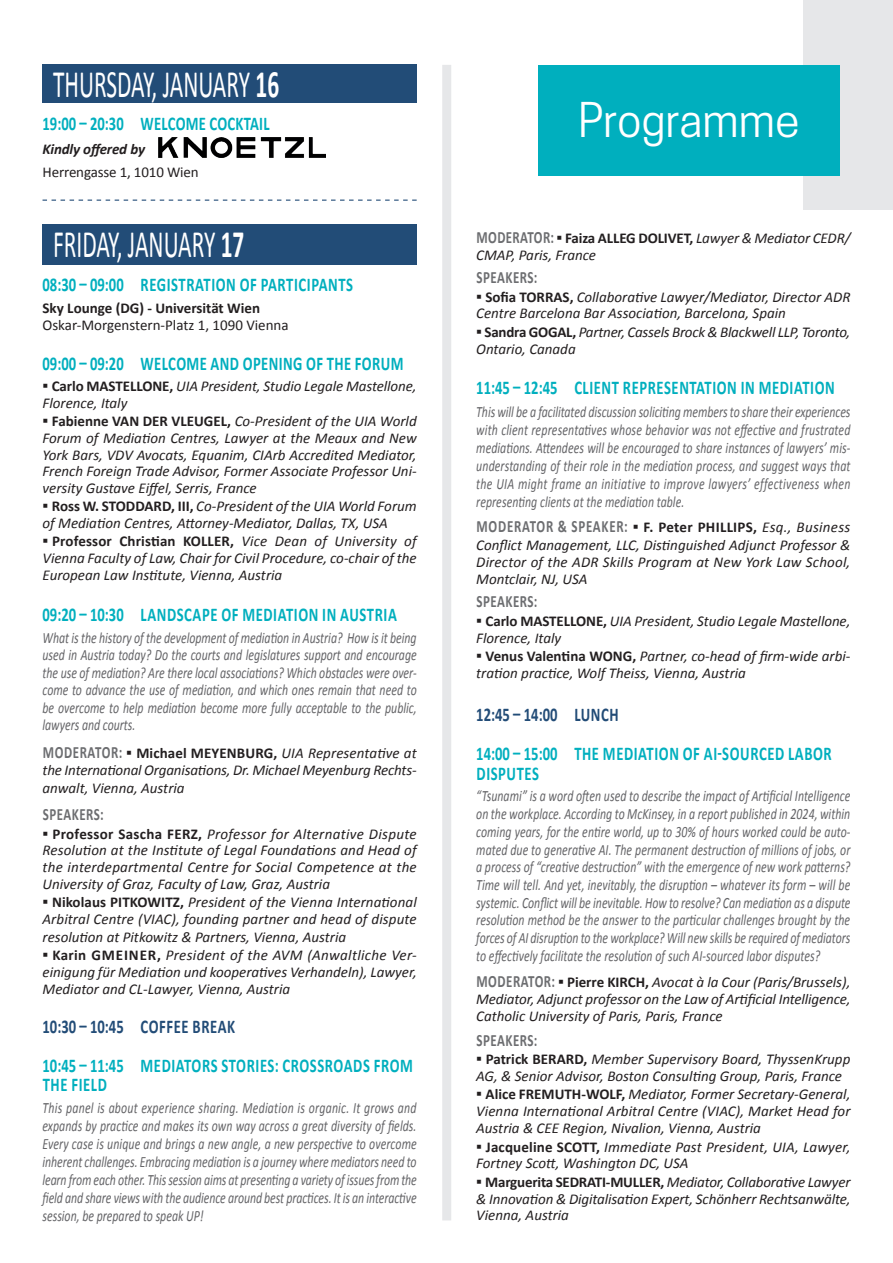
<style>
.page{position:relative;width:893px;height:1263px;background:#fff}
.page>*{position:absolute;margin:0;border:0;box-sizing:border-box;transform-origin:0 0}
.t1{font:45px "Cooper Hewitt";color:#fff}
.t2{font:39px "Calibri";color:#fff;scale:.6 1}
.t3{font:700 19.5px/19px "Calibri";letter-spacing:.04em;color:#00afbe;scale:.75 1}
.t4{font:700 19.5px "Calibri";letter-spacing:.02em;color:#00afbe;scale:.75 1}
.t5{font:700 19.5px "Calibri";letter-spacing:.03em;color:#224c77;scale:.75 1}
.t6{font:700 19.5px "Calibri";letter-spacing:.005em;color:#224c77;scale:.75 1}
.t7{font:700 17.25px "Calibri";letter-spacing:.06em;color:#6c6d70;scale:.75 1}
.t8{font:700 17.25px "Calibri";letter-spacing:.04em;color:#6c6d70;scale:.75 1}
.t9{font:italic 15.75px/18px "Calibri";color:#636366;text-align:justify;scale:.75 1}
.t10{font:italic 15px/16.8px "Calibri";color:#231f20;text-align:justify}
.t11{font:15px "Calibri";color:#231f20}
.t12{font:700 15px "Calibri";color:#231f20}
.t13{font:italic 700 15px "Calibri";letter-spacing:-.01em;color:#231f20}
.s1{font-weight:700}
.s2{font-family:"Cooper Hewitt";font-style:normal}
.s3{font-weight:700;font-style:normal}
.s4{font-weight:700;font-style:normal;font-size:17.25px;color:#6c6d70}
.s5{font-family:"Cooper Hewitt";font-weight:400;font-size:15px;color:#231f20}
.s6{font-size:15px;color:#231f20}
.s7{font-weight:400;font-style:italic;font-size:15px;color:#231f20}
</style>
<div class="page">
<div style="left:804px;top:0;width:89px;height:209px;background:#e6e7e9"></div>
<div style="left:538px;top:65px;width:302px;height:110px;background:#00afbe"></div>
<div style="left:442px;top:65px;width:9px;height:1155px;background:#e6e7e9"></div>
<div style="left:43px;top:65px;width:374px;height:38px;background:#224c77"></div>
<div style="left:43px;top:224px;width:374px;height:40px;background:#224c77"></div>
<svg style="left:43px;top:200px;width:374px;height:1px"></svg>
<img style="left:158px;top:137px;width:167px;height:21px">
<h2 class="t2" style="left:53px;top:60px;width:378px">THURSDAY, JANUARY <span class="s1">16</span></h2>
<h3 class="t4" style="left:43px;top:111px;width:304px">19:00 – 20:30 WELCOME COCKTAIL</h3>
<p class="t13" style="left:43px;top:139px;width:104px">Kindly offered by</p>
<p class="t11" style="left:43px;top:163px;width:158px">Herrengasse 1, 1010 Wien</p>
<h2 class="t2" style="left:53px;top:219px;width:320px">FRIDAY, JANUARY <span class="s1">17</span></h2>
<h3 class="t3" style="left:43px;top:274px;width:415px">08:30 – 09:00 REGISTRATION OF PARTICIPANTS</h3>
<p class="t12" style="left:43px;top:298px;width:219px">Sky Lounge (DG) - Universität Wien</p>
<p class="t11" style="left:43px;top:315px;width:248px">Oskar-Morgenstern-Platz 1, 1090 Vienna</p>
<h3 class="t3" style="left:43px;top:353px;width:483px">09:00 – 09:20 WELCOME AND OPENING OF THE FORUM</h3>
<p class="t10" style="left:43px;top:377px;width:376px"><span class="s2">•</span> <span class="s3">Carlo MASTELLONE,</span> UIA President, Studio Legale Mastellone,<br>Florence, Italy</p>
<p class="t10" style="left:43px;top:412px;width:376px"><span class="s2">•</span> <span class="s3">Fabienne VAN DER VLEUGEL,</span> Co-President of the UIA World Forum of Mediation Centres, Lawyer at the Meaux and New York Bars, VDV Avocats, Equanim, CIArb Accredited Mediator, French Foreign Trade Advisor, Former Associate Professor Uni&shy;versity Gustave Eiffel, Serris, France</p>
<p class="t10" style="left:43px;top:497px;width:376px"><span class="s2">•</span> <span class="s3">Ross W. STODDARD, III,</span> Co-President of the UIA World Forum of Mediation Centres, Attorney-Mediator, Dallas, TX, USA</p>
<p class="t10" style="left:43px;top:532px;width:376px"><span class="s2">•</span> <span class="s3">Professor Christian KOLLER,</span> Vice Dean of University of Vienna Faculty of Law, Chair for Civil Procedure, co-chair of the European Law Institute, Vienna, Austria</p>
<h3 class="t3" style="left:43px;top:604px;width:474px">09:20 – 10:30 LANDSCAPE OF MEDIATION IN AUSTRIA</h3>
<p class="t9" style="left:43px;top:628px;width:500px;line-height:17.5px">What is the history of the development of mediation in Austria? How is it being used in Austria today? Do the courts and legislatures support and encourage the use of mediation? Are there local associations? Which obstacles were over&shy;come to advance the use of mediation, and which ones remain that need to be overcome to help mediation become more fully acceptable to the public, lawyers and courts.</p>
<p class="t10" style="left:43px;top:744px;width:376px;line-height:17.2px"><span class="s4">MODERATOR:</span> <span class="s2">•</span> <span class="s3">Michael MEYENBURG,</span> UIA Representative at the International Organisations, Dr. Michael Meyenburg Rechts&shy;anwalt, Vienna, Austria</p>
<p class="t8" style="left:43px;top:804px;width:83px">SPEAKERS:</p>
<p class="t10" style="left:43px;top:824px;width:376px"><span class="s2">•</span> <span class="s3">Professor Sascha FERZ,</span> Professor for Alternative Dispute Resolution at the Institute of Legal Foundations and Head of the interdepartmental Centre for Social Competence at the University of Graz, Faculty of Law, Graz, Austria</p>
<p class="t10" style="left:43px;top:893px;width:376px;line-height:17.2px"><span class="s2">•</span> <span class="s3">Nikolaus PITKOWITZ,</span> President of the Vienna International Arbitral Centre (VIAC), founding partner and head of dispute resolution at Pitkowitz &amp; Partners, Vienna, Austria</p>
<p class="t10" style="left:43px;top:945px;width:376px;line-height:17.2px"><span class="s2">•</span> <span class="s3">Karin GMEINER,</span> President of the AVM (Anwaltliche Ver&shy;einigung für Mediation und kooperatives Verhandeln), Lawyer, Mediator and CL-Lawyer, Vienna, Austria</p>
<h3 class="t5" style="left:43px;top:1015px;width:258px">10:30 – 10:45 COFFEE BREAK</h3>
<h3 class="t3" style="left:43px;top:1055px;width:495px">10:45 – 11:45 MEDIATORS STORIES: CROSSROADS FROM<br>THE FIELD</h3>
<p class="t9" style="left:43px;top:1098px;width:501px">This panel is about experience sharing. Mediation is organic. It grows and expands by practice and makes its own way across a great diversity of fields.<br>Every case is unique and brings a new angle, a new perspective to overcome inherent challenges. Embracing mediation is a journey where mediators need to learn from each other. This session aims at presenting a variety of issues from the field and share views with the audience around best practices. It is an interactive session, be prepared to speak UP!</p>
<h1 class="t1" style="left:578px;top:94px;width:223px">Programme</h1>
<p class="t10" style="left:476px;top:228px;width:376px;line-height:17.2px"><span class="s4">MODERATOR:</span> <span class="s2">•</span> <span class="s3">Faiza ALLEG DOLIVET,</span> Lawyer &amp; Mediator CEDR/<br>CMAP, Paris, France</p>
<p class="t8" style="left:476px;top:267px;width:83px">SPEAKERS:</p>
<p class="t10" style="left:476px;top:288px;width:376px"><span class="s2">•</span> <span class="s3">Sofia TORRAS,</span> Collaborative Lawyer/Mediator, Director ADR<br>Centre Barcelona Bar Association, Barcelona, Spain</p>
<p class="t10" style="left:476px;top:323px;width:376px"><span class="s2">•</span> <span class="s3">Sandra GOGAL,</span> Partner, Cassels Brock &amp; Blackwell LLP, Toronto,<br>Ontario, Canada</p>
<h3 class="t3" style="left:476px;top:377px;width:479px">11:45 – 12:45 CLIENT REPRESENTATION IN MEDIATION</h3>
<p class="t9" style="left:476px;top:402px;width:501px">This will be a facilitated discussion soliciting members to share their experiences with client representatives whose behavior was not effective and frustrated mediations. Attendees will be encouraged to share instances of lawyers’ mis&shy;understanding of their role in the mediation process, and suggest ways that the UIA might frame an initiative to improve lawyers’ effectiveness when representing clients at the mediation table.</p>
<p class="t7" style="left:476px;top:516px;width:500px">MODERATOR &amp; SPEAKER: <span class="s5">•</span> <span class="s6">F. Peter PHILLIPS,</span> <span class="s7">Esq., Business</span></p>
<p class="t10" style="left:476px;top:535px;width:376px;line-height:17.2px">Conflict Management, LLC, Distinguished Adjunct Professor &amp; Director of the ADR Skills Program at New York Law School, Montclair, NJ, USA</p>
<p class="t8" style="left:476px;top:591px;width:83px">SPEAKERS:</p>
<p class="t10" style="left:476px;top:612px;width:376px"><span class="s2">•</span> <span class="s3">Carlo MASTELLONE,</span> UIA President, Studio Legale Mastellone,<br>Florence, Italy</p>
<p class="t10" style="left:476px;top:647px;width:376px"><span class="s2">•</span> <span class="s3">Venus Valentina WONG,</span> Partner, co-head of firm-wide arbi&shy;tration practice, Wolf Theiss, Vienna, Austria</p>
<h3 class="t6" style="left:476px;top:702px;width:191px">12:45 – 14:00 LUNCH</h3>
<h3 class="t3" style="left:476px;top:743px;width:476px">14:00 – 15:00 THE MEDIATION OF AI-SOURCED LABOR<br>DISPUTES</h3>
<p class="t9" style="left:476px;top:787px;width:501px">“Tsunami” is a word often used to describe the impact of Artificial Intelligence on the workplace. According to McKinsey, in a report published in 2024, within coming years, for the entire world, up to 30% of hours worked could be auto&shy;mated due to generative AI. The permanent destruction of millions of jobs, or a process of “creative destruction” with the emergence of new work patterns?<br>Time will tell. And yet, inevitably, the disruption – whatever its form – will be systemic. Conflict will be inevitable. How to resolve? Can mediation as a dispute resolution method be the answer to the particular challenges brought by the forces of AI disruption to the workplace? Will new skills be required of mediators to effectively facilitate the resolution of such AI-sourced labor disputes?</p>
<p class="t10" style="left:476px;top:972px;width:376px;line-height:17.2px"><span class="s4">MODERATOR:</span> <span class="s2">•</span> <span class="s3">Pierre KIRCH,</span> Avocat à la Cour (Paris/Brussels), Mediator, Adjunct professor on the Law of Artificial Intelligence, Catholic University of Paris, Paris, France</p>
<p class="t8" style="left:476px;top:1029px;width:83px">SPEAKERS:</p>
<p class="t10" style="left:476px;top:1050px;width:376px"><span class="s2">•</span> <span class="s3">Patrick BERARD,</span> Member Supervisory Board, ThyssenKrupp<br>AG, &amp; Senior Advisor, Boston Consulting Group, Paris, France</p>
<p class="t10" style="left:476px;top:1085px;width:376px"><span class="s2">•</span> <span class="s3">Alice FREMUTH-WOLF,</span> Mediator, Former Secretary-General, Vienna International Arbitral Centre (VIAC), Market Head for Austria &amp; CEE Region, Nivalion, Vienna, Austria</p>
<p class="t10" style="left:476px;top:1137px;width:376px"><span class="s2">•</span> <span class="s3">Jacqueline SCOTT,</span> Immediate Past President, UIA, Lawyer,<br>Fortney Scott, Washington DC, USA</p>
<p class="t10" style="left:476px;top:1173px;width:376px"><span class="s2">•</span> <span class="s3">Marguerita SEDRATI-MULLER,</span> Mediator, Collaborative Lawyer &amp; Innovation &amp; Digitalisation Expert, Schönherr Rechtsanwälte, Vienna, Austria</p>
</div>
